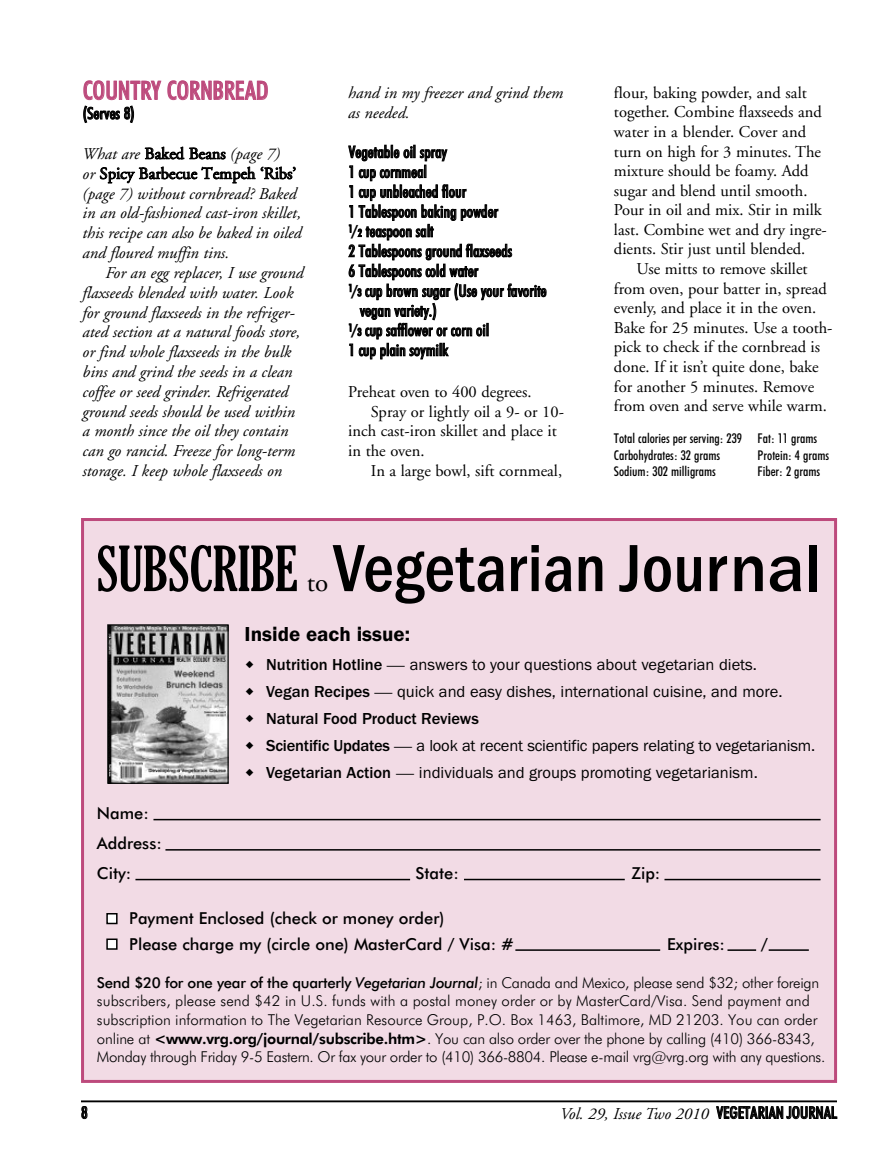
<style>
.page{position:relative;width:891px;height:1175px;background:#fff}
.page>*{position:absolute;margin:0;border:0;box-sizing:border-box;transform-origin:0 0}
.t1{font:500 condensed 69px "Franklin Gothic";color:#000}
.t2{font:extra-condensed 60px "Gloucester";color:#000}
.t3{font:27px "Adobe Garamond";color:#000}
.t4{font:25.5px "Futuri Condensed Regular SWFTE";color:#bd4a7c}
.t5{font:600 21px "Franklin Gothic";color:#000}
.t6{font:italic 16.5px/19.8px "Adobe Garamond";color:#000}
.t7{font:16.5px/19.5px "Adobe Garamond";color:#000}
.t8{font:16.5px/27px "Franklin Gothic";color:#000}
.t9{font:16.5px "Futuri Condensed Regular SWFTE";letter-spacing:.005em;color:#000}
.t10{font:16.5px/30px "Futuri Regular SWFTE";color:#000}
.t11{font:15px/18.6px "Futuri Light Regular SWFTE";letter-spacing:-.01em;color:#000}
.t12{font:13.5px/16.5px "Futuri Condensed Regular SWFTE";color:#000}
.s1{font-style:normal}
.s2{font-family:"Futuri Bold SWFTE"}
.s3{font-size:10.5px}
.s4{font-stretch:normal}
.s5{font-weight:500}
.s6{font-family:"Adobe Garamond";font-size:18px}
.s7{font-family:"Futuri Regular SWFTE"}
.s8{font-family:"Futuri Italic SWFTE"}
.s9{font-family:"Futuri Condensed Regular SWFTE";font-style:normal}
</style>
<div class="page">
<hr style="left:81px;top:1100px;width:756px;height:2px;background:#000">
<div style="left:84px;top:521px;width:750px;height:558px;background:#f2dbe5"></div>
<div style="left:81px;top:518px;width:756px;height:564px;border:3px solid #bd4a7c"></div>
<div style="left:107px;top:939px;width:10px;height:10px;background:#fff"></div>
<div style="left:106px;top:938px;width:12px;height:11px;border:2px solid #000"></div>
<div style="left:107px;top:913px;width:10px;height:10px;background:#fff"></div>
<div style="left:106px;top:913px;width:12px;height:11px;border:2px solid #000"></div>
<hr style="left:153px;top:819px;width:668px;height:1px;background:#000">
<hr style="left:165px;top:849px;width:655px;height:1px;background:#000">
<hr style="left:135px;top:878px;width:275px;height:2px;background:#000">
<hr style="left:464px;top:878px;width:161px;height:2px;background:#000">
<svg style="left:728px;top:949px;width:28px;height:1px"></svg>
<hr style="left:769px;top:949px;width:40px;height:1px;background:#000">
<hr style="left:664px;top:878px;width:157px;height:2px;background:#000">
<hr style="left:515px;top:949px;width:145px;height:1px;background:#000">
<img style="left:109px;top:626px;width:118px;height:156px">
<div style="left:107px;top:624px;width:122px;height:160px;border:1px solid #000"></div>
<h3 class="t4" style="left:83px;top:75px;width:187px">COUNTRY CORNBREAD</h3>
<p class="t9" style="left:83px;top:103px;width:53px">(Serves 8)</p>
<p class="t6" style="left:83px;top:145px;width:221px">What are <span class="s1">Baked Beans</span> (page 7)<br>or <span class="s1">Spicy Barbecue Tempeh ‘Ribs’ </span>(page 7) without cornbread? Baked in an old-fashioned cast-iron skillet, this recipe can also be baked in oiled and floured muffin tins.</p>
<p class="t6" style="left:83px;top:264px;width:222px;text-indent:23px">For an egg replacer, I use ground flaxseeds blended with water. Look for ground flaxseeds in the refriger&shy;ated section at a natural foods store, or find whole flaxseeds in the bulk bins and grind the seeds in a clean coffee or seed grinder. Refrigerated ground seeds should be used within a month since the oil they contain can go rancid. Freeze for long-term storage. I keep whole flaxseeds on</p>
<p class="t6" style="left:348px;top:84px;width:216px">hand in my freezer and grind them as needed.</p>
<p class="t9" style="left:349px;top:142px;width:100px">Vegetable oil spray</p>
<p class="t9" style="left:349px;top:162px;width:80px">1 cup cornmeal</p>
<p class="t9" style="left:349px;top:181px;width:119px">1 cup unbleached flour</p>
<p class="t9" style="left:349px;top:201px;width:151px">1 Tablespoon baking powder</p>
<p class="t9" style="left:349px;top:221px;width:87px"><sup>1</sup><span class="s2">/</span><span class="s3">2</span> teaspoon salt</p>
<p class="t9" style="left:349px;top:241px;width:165px">2 Tablespoons ground flaxseeds</p>
<p class="t9" style="left:349px;top:261px;width:131px">6 Tablespoons cold water</p>
<p class="t9" style="left:349px;top:280px;width:200px"><sup>1</sup><span class="s2">/</span><span class="s3">3</span> cup brown sugar (Use your favorite</p>
<p class="t9" style="left:360px;top:300px;width:78px">vegan variety.)</p>
<p class="t9" style="left:349px;top:320px;width:142px"><sup>1</sup><span class="s2">/</span><span class="s3">3</span> cup safflower or corn oil</p>
<p class="t9" style="left:349px;top:340px;width:101px">1 cup plain soymilk</p>
<p class="t7" style="left:348px;top:383px;width:185px">Preheat oven to 400 degrees.</p>
<p class="t7" style="left:371px;top:403px;width:194px">Spray or lightly oil a 9- or 10-</p>
<p class="t7" style="left:348px;top:423px;width:210px">inch cast-iron skillet and place it</p>
<p class="t7" style="left:348px;top:442px;width:78px">in the oven.</p>
<p class="t7" style="left:371px;top:462px;width:193px">In a large bowl, sift cornmeal,</p>
<p class="t7" style="left:614px;top:84px;width:214px">flour, baking powder, and salt together. Combine flaxseeds and water in a blender. Cover and turn on high for 3 minutes. The mixture should be foamy. Add sugar and blend until smooth.<br>Pour in oil and mix. Stir in milk last. Combine wet and dry ingre&shy;dients. Stir just until blended.</p>
<p class="t7" style="left:614px;top:260px;width:220px;text-indent:23px">Use mitts to remove skillet from oven, pour batter in, spread evenly, and place it in the oven.<br>Bake for 25 minutes. Use a tooth&shy;pick to check if the cornbread is done. If it isn’t quite done, bake for another 5 minutes. Remove from oven and serve while warm.</p>
<p class="t12" style="left:614px;top:430px;width:205px">Total calories per serving: 239 Fat: 11 grams<br>Carbohydrates: 32 grams</p>
<p class="t12" style="left:758px;top:447px;width:73px">Protein: 4 grams</p>
<p class="t12" style="left:614px;top:463px;width:104px">Sodium: 302 milligrams</p>
<p class="t12" style="left:758px;top:463px;width:64px">Fiber: 2 grams</p>
<h2 class="t2" style="left:97px;top:535px;width:202px">SUBSCRIBE</h2>
<h1 class="t1" style="left:333px;top:527px;width:490px">Vegetarian Jou<span class="s4">rnal</span></h1>
<h3 class="t3" style="left:307px;top:572px;width:23px">to</h3>
<p class="t5" style="left:245px;top:621px;width:167px">Inside each issue:</p>
<p class="t8" style="left:266px;top:650px;width:551px"><span class="s5">Nutrition Hotline</span> <span class="s6">—</span> answers to your questions about vegetarian diets.<br><span class="s5">Vegan Recipes</span> <span class="s6">—</span> quick and easy dishes, international cuisine, and more.<br><span class="s5">Natural Food Product Reviews<br>Scientific Updates</span> <span class="s6">—</span> a look at recent scientific papers relating to vegetarianism.<br><span class="s5">Vegetarian Action</span> <span class="s6">—</span> individuals and groups promoting vegetarianism.</p>
<p class="t10" style="left:97px;top:798px;width:66px">Name:<br>Address:<br>City:</p>
<p class="t10" style="left:416px;top:858px;width:45px">State:</p>
<p class="t10" style="left:632px;top:858px;width:30px">Zip:</p>
<p class="t10" style="left:129px;top:905px;width:386px;line-height:25.5px">Payment Enclosed (check or money order)<br>Please charge my (circle one) MasterCard / Visa: #</p>
<p class="t10" style="left:667px;top:928px;width:59px">Expires:</p>
<p class="t10" style="left:761px;top:928px;width:9px">/</p>
<p class="t11" style="left:97px;top:973px;width:730px"><span class="s7">Send $20 for one year of the quarterly</span> <span class="s8">Vegetarian Journal</span>; in Canada and Mexico, please send $32; other foreign subscribers, please send $42 in U.S. funds with a postal money order or by MasterCard/Visa. Send payment and subscription information to The Vegetarian Resource Group, P.O. Box 1463, Baltimore, MD 21203. You can order online at <span class="s2">&lt;www.vrg.org/journal/subscribe.htm&gt;</span>. You can also order over the phone by calling (410) 366-8343, Monday through Friday 9-5 Eastern. Or fax your order to (410) 366-8804. Please e-mail vrg@vrg.org with any questions.</p>
<p class="t9" style="left:81px;top:1102px;width:8px">8</p>
<p class="t6" style="left:560px;top:1105px;width:279px">Vol. 29, Issue Two 2010 <span class="s9">VEGETARIAN JOURNAL</span></p>
</div>
